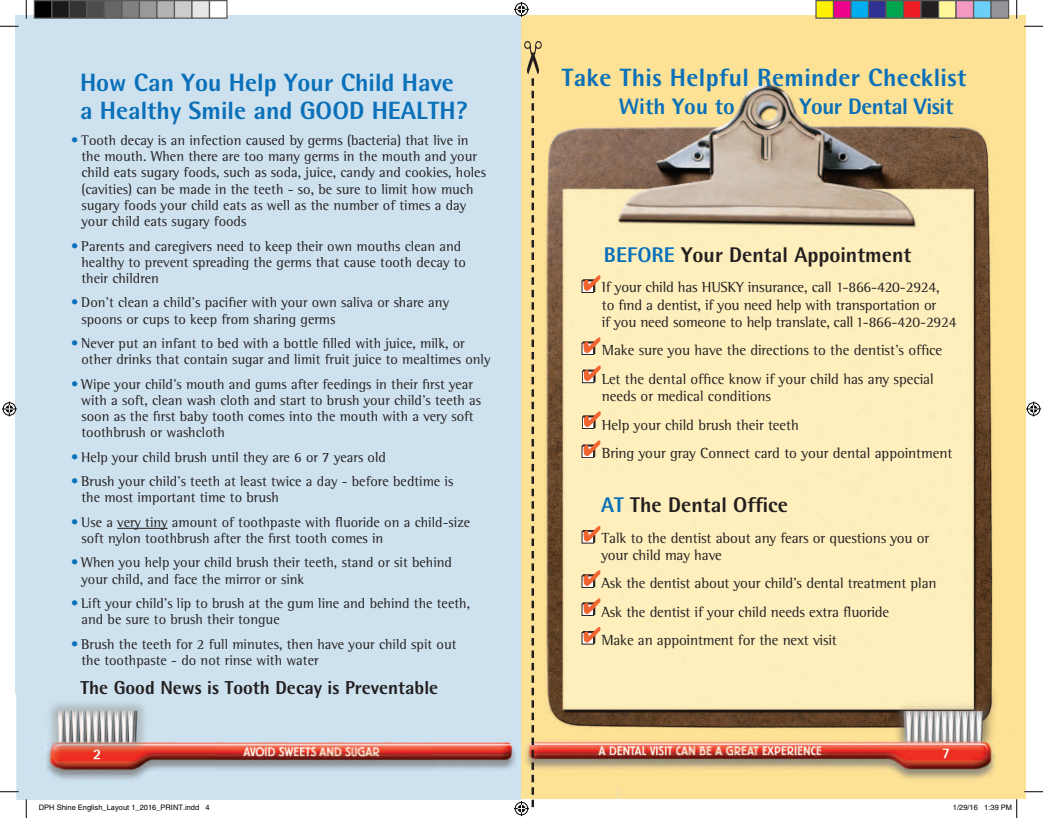
<style>
.page{position:relative;width:1043px;height:818px;background:#fff}
.page>*{position:absolute;margin:0;border:0;box-sizing:border-box;transform-origin:0 0}
.t1{font:800 25px/27.5px "Rotis Semi Sans";color:#0970b9}
.t2{font:800 22.5px "Rotis Semi Sans";letter-spacing:-.02em;color:#0970b9}
.t3{font:800 22.5px "Rotis Semi Sans";color:#0970b9}
.t4{font:800 21.25px "Rotis Semi Sans";color:#231f20}
.t5{font:800 18.75px "Rotis Semi Sans";color:#231f20}
.t6{font:15px/28.2px "Rotis Semi Serif";letter-spacing:-.01em;color:#231f20}
.t7{font:14.38px/16.2px "Rotis Semi Serif";color:#231f20}
.t8{font:7.5px "Helvetica";color:#000}
.s1{color:#0970b9}
</style>
<div class="page">
<div style="left:15px;top:15px;width:506px;height:784px;background:#cee1ee"></div>
<svg style="left:521px;top:15px;width:507px;height:787px;background:#e6d09f"></svg>
<hr style="left:117px;top:528px;width:51px;height:1px;background:#231f20">
<div style="left:583px;top:279px;width:12px;height:13px;background:#231f20"></div>
<div style="left:581px;top:280px;width:13px;height:13px;border:1px solid #231f20"></div>
<svg style="left:583px;top:275px;width:17px;height:16px"></svg>
<div style="left:583px;top:341px;width:12px;height:13px;background:#231f20"></div>
<div style="left:581px;top:343px;width:13px;height:12px;border:1px solid #231f20"></div>
<svg style="left:583px;top:337px;width:17px;height:16px"></svg>
<div style="left:583px;top:370px;width:12px;height:12px;background:#231f20"></div>
<div style="left:582px;top:371px;width:12px;height:12px;border:1px solid #231f20"></div>
<svg style="left:583px;top:366px;width:17px;height:15px"></svg>
<div style="left:583px;top:415px;width:12px;height:13px;background:#231f20"></div>
<div style="left:582px;top:416px;width:12px;height:13px;border:1px solid #231f20"></div>
<svg style="left:583px;top:411px;width:17px;height:16px"></svg>
<div style="left:583px;top:444px;width:12px;height:13px;background:#231f20"></div>
<div style="left:581px;top:446px;width:13px;height:12px;border:1px solid #231f20"></div>
<svg style="left:583px;top:440px;width:17px;height:16px"></svg>
<svg style="left:583px;top:570px;width:17px;height:16px"></svg>
<svg style="left:583px;top:598px;width:17px;height:16px"></svg>
<svg style="left:583px;top:631px;width:12px;height:12px"></svg>
<svg style="left:583px;top:627px;width:17px;height:15px"></svg>
<svg style="left:583px;top:530px;width:12px;height:12px"></svg>
<svg style="left:583px;top:526px;width:17px;height:15px"></svg>
<svg style="left:0;top:25px;width:19px;height:2px"></svg>
<svg style="left:1024px;top:25px;width:18px;height:2px"></svg>
<svg style="left:0;top:790px;width:19px;height:2px"></svg>
<svg style="left:1024px;top:790px;width:18px;height:2px"></svg>
<svg style="left:25px;top:0;width:2px;height:19px"></svg>
<svg style="left:25px;top:799px;width:2px;height:19px"></svg>
<svg style="left:1015px;top:0;width:2px;height:19px"></svg>
<svg style="left:514px;top:2px;width:15px;height:15px"></svg>
<svg style="left:514px;top:41px;width:27px;height:775px;background:#e2d3a5"></svg>
<svg style="left:2px;top:401px;width:15px;height:15px"></svg>
<svg style="left:1026px;top:401px;width:15px;height:15px"></svg>
<div style="left:34px;top:1px;width:18px;height:17px;background:#000"></div>
<div style="left:34px;top:0;width:18px;height:19px;border:1px solid #595959"></div>
<div style="left:52px;top:1px;width:17px;height:17px;background:#1a1a1a"></div>
<div style="left:51px;top:0;width:19px;height:19px;border:1px solid #595959"></div>
<div style="left:69px;top:1px;width:18px;height:17px;background:#333"></div>
<div style="left:69px;top:0;width:19px;height:19px;border:1px solid #595959"></div>
<div style="left:87px;top:1px;width:17px;height:17px;background:#4d4d4d"></div>
<div style="left:86px;top:0;width:19px;height:19px;border:1px solid #595959"></div>
<div style="left:104px;top:1px;width:18px;height:17px;background:#666"></div>
<div style="left:104px;top:0;width:18px;height:19px;border:1px solid #595959"></div>
<div style="left:122px;top:1px;width:17px;height:17px;background:#808080"></div>
<div style="left:121px;top:0;width:19px;height:19px;border:1px solid #595959"></div>
<div style="left:139px;top:1px;width:18px;height:17px;background:#999"></div>
<div style="left:139px;top:0;width:19px;height:19px;border:1px solid #595959"></div>
<div style="left:157px;top:1px;width:17px;height:17px;background:#b3b3b3"></div>
<div style="left:156px;top:0;width:19px;height:19px;border:1px solid #595959"></div>
<div style="left:174px;top:1px;width:18px;height:17px;background:#ccc"></div>
<div style="left:174px;top:0;width:18px;height:19px;border:1px solid #595959"></div>
<div style="left:192px;top:1px;width:17px;height:17px;background:#e6e6e6"></div>
<div style="left:191px;top:0;width:19px;height:19px;border:1px solid #595959"></div>
<div style="left:209px;top:1px;width:18px;height:17px;background:#fff"></div>
<div style="left:209px;top:0;width:19px;height:19px;border:1px solid #595959"></div>
<div style="left:816px;top:1px;width:17px;height:17px;background:#fff101"></div>
<div style="left:815px;top:0;width:19px;height:19px;border:1px solid #595959"></div>
<div style="left:833px;top:1px;width:18px;height:17px;background:#ed028c"></div>
<div style="left:832px;top:0;width:19px;height:19px;border:1px solid #595959"></div>
<div style="left:851px;top:1px;width:17px;height:17px;background:#00aeef"></div>
<div style="left:850px;top:0;width:19px;height:19px;border:1px solid #595959"></div>
<div style="left:868px;top:1px;width:18px;height:17px;background:#2e3092"></div>
<div style="left:868px;top:0;width:18px;height:19px;border:1px solid #595959"></div>
<div style="left:886px;top:1px;width:17px;height:17px;background:#00a54f"></div>
<div style="left:885px;top:0;width:19px;height:19px;border:1px solid #595959"></div>
<div style="left:903px;top:1px;width:18px;height:17px;background:#ee1d23"></div>
<div style="left:902px;top:0;width:19px;height:19px;border:1px solid #595959"></div>
<div style="left:921px;top:1px;width:17px;height:17px;background:#231f20"></div>
<div style="left:920px;top:0;width:19px;height:19px;border:1px solid #595959"></div>
<div style="left:938px;top:1px;width:18px;height:17px;background:#fff79a"></div>
<div style="left:938px;top:0;width:18px;height:19px;border:1px solid #595959"></div>
<div style="left:956px;top:1px;width:17px;height:17px;background:#f499c2"></div>
<div style="left:955px;top:0;width:19px;height:19px;border:1px solid #595959"></div>
<div style="left:973px;top:1px;width:18px;height:17px;background:#6bcff6"></div>
<div style="left:972px;top:0;width:19px;height:19px;border:1px solid #595959"></div>
<div style="left:991px;top:1px;width:17px;height:17px;background:#939598"></div>
<div style="left:990px;top:0;width:19px;height:19px;border:1px solid #595959"></div>
<svg style="left:984px;top:799px;width:33px;height:19px"></svg>
<h1 class="t1" style="left:80px;top:68px;width:389px">How Can You Help Your Child Have a Healthy Smile and GOOD HEALTH?</h1>
<p class="t7" style="left:81px;top:132px;width:406px;text-indent:-10px"><span class="s1">•</span> Tooth decay is an infection caused by germs (bacteria) that live in the mouth. When there are too many germs in the mouth and your child eats sugary foods, such as soda, juice, candy and cookies, holes (cavities) can be made in the teeth - so, be sure to limit how much sugary foods your child eats as well as the number of times a day your child eats sugary foods</p>
<p class="t7" style="left:81px;top:237px;width:386px;text-indent:-10px"><span class="s1">•</span> Parents and caregivers need to keep their own mouths clean and healthy to prevent spreading the germs that cause tooth decay to their children</p>
<p class="t7" style="left:81px;top:294px;width:369px;text-indent:-10px"><span class="s1">•</span> Don’t clean a child’s pacifier with your own saliva or share any spoons or cups to keep from sharing germs</p>
<p class="t7" style="left:81px;top:335px;width:410px;text-indent:-10px"><span class="s1">•</span> Never put an infant to bed with a bottle filled with juice, milk, or other drinks that contain sugar and limit fruit juice to mealtimes only</p>
<p class="t7" style="left:81px;top:375px;width:401px;text-indent:-10px"><span class="s1">•</span> Wipe your child’s mouth and gums after feedings in their first year with a soft, clean wash cloth and start to brush your child’s teeth as soon as the first baby tooth comes into the mouth with a very soft toothbrush or washcloth</p>
<p class="t7" style="left:71px;top:449px;width:316px"><span class="s1">•</span> Help your child brush until they are 6 or 7 years old</p>
<p class="t7" style="left:81px;top:473px;width:373px;text-indent:-10px"><span class="s1">•</span> Brush your child’s teeth at least twice a day - before bedtime is the most important time to brush</p>
<p class="t7" style="left:81px;top:513px;width:390px;text-indent:-10px"><span class="s1">•</span> Use a very tiny amount of toothpaste with fluoride on a child-size soft nylon toothbrush after the first tooth comes in</p>
<p class="t7" style="left:81px;top:554px;width:372px;text-indent:-10px"><span class="s1">•</span> When you help your child brush their teeth, stand or sit behind your child, and face the mirror or sink</p>
<p class="t7" style="left:81px;top:595px;width:390px;text-indent:-10px"><span class="s1">•</span> Lift your child’s lip to brush at the gum line and behind the teeth, and be sure to brush their tongue</p>
<p class="t7" style="left:81px;top:635px;width:376px;text-indent:-10px"><span class="s1">•</span> Brush the teeth for 2 full minutes, then have your child spit out the toothpaste - do not rinse with water</p>
<h3 class="t5" style="left:80px;top:675px;width:359px">The Good News is Tooth Decay is Preventable</h3>
<h1 class="t1" style="left:562px;top:63px;width:406px">Take This Helpful Reminder Checklist</h1>
<h2 class="t3" style="left:618px;top:92px;width:118px">With You to</h2>
<h2 class="t2" style="left:799px;top:92px;width:155px">Your Dental Visit</h2>
<h3 class="t4" style="left:604px;top:241px;width:309px"><span class="s1">BEFORE</span> Your Dental Appointment</h3>
<p class="t6" style="left:602px;top:278px;width:356px;line-height:17.5px">If your child has HUSKY insurance, call 1-866-420-2924,<br>to find a dentist, if you need help with transportation or<br>if you need someone to help translate, call 1-866-420-2924</p>
<p class="t6" style="left:602px;top:336px;width:342px">Make sure you have the directions to the dentist’s office<br>Let the dental office know if your child has any special</p>
<p class="t6" style="left:602px;top:382px;width:352px">needs or medical conditions<br>Help your child brush their teeth<br>Bring your gray Connect card to your dental appointment</p>
<h3 class="t4" style="left:601px;top:491px;width:188px"><span class="s1">AT</span> The Dental Office</h3>
<p class="t6" style="left:601px;top:528px;width:329px;line-height:17.5px">Talk to the dentist about any fears or questions you or your child may have</p>
<p class="t6" style="left:601px;top:569px;width:336px">Ask the dentist about your child’s dental treatment plan<br>Ask the dentist if your child needs extra fluoride<br>Make an appointment for the next visit</p>
<p class="t8" style="left:39px;top:803px;width:172px">DPH Shine English_Layout 1_2016_PRINT.indd 4</p>
<p class="t8" style="left:952px;top:803px;width:61px">1/29/16 1:39 PM</p>
</div>
